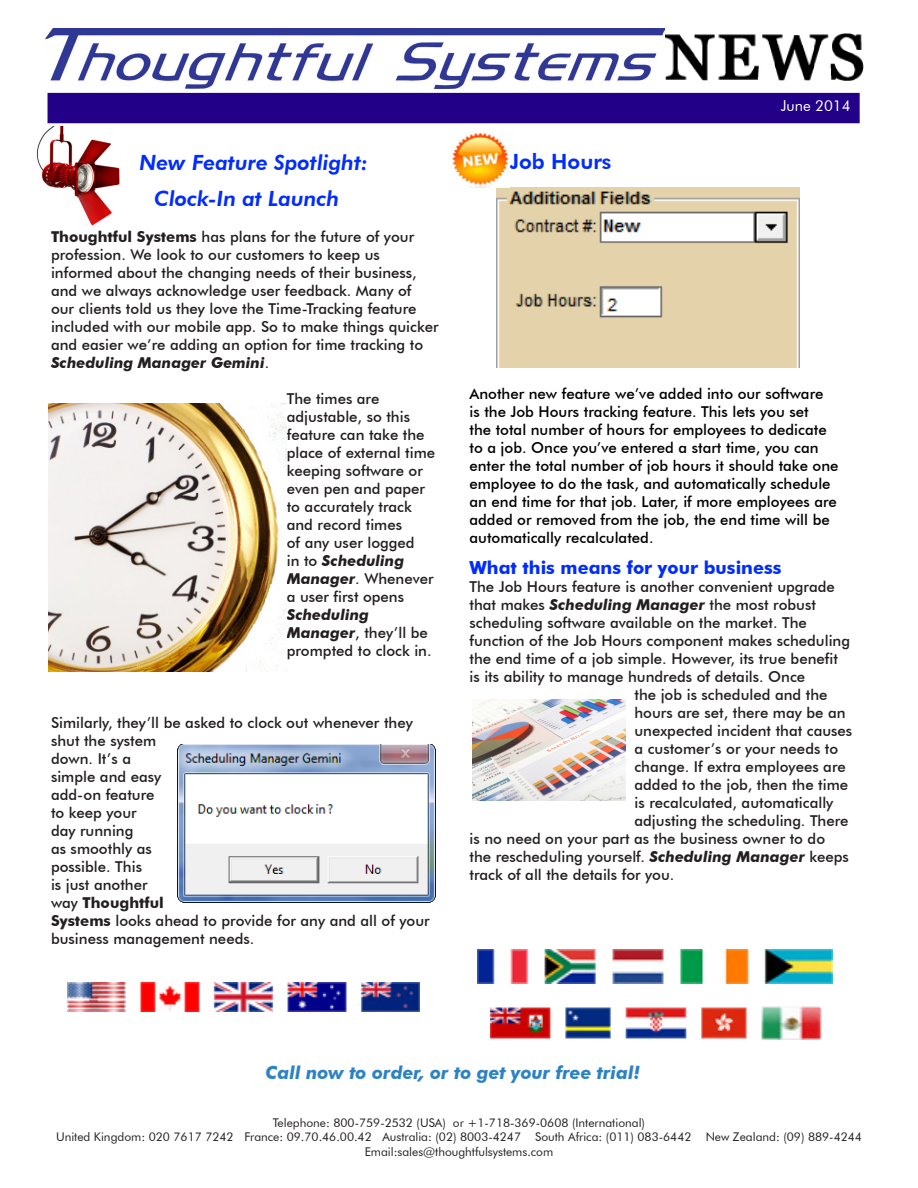
<style>
.page{position:relative;width:918px;height:1188px;background:#fff}
.page>*{position:absolute;margin:0;border:0;box-sizing:border-box;transform-origin:0 0}
.Main{font:italic 800 21px "Futura BT";color:#002cfe}
.Main-2{font:800 21px "Futura BT";color:#002cfe}
.t1{font:italic 700 18px "Futura BT";color:#2d82c4}
.Main-3{font:700 18px "Futura BT";color:#002cfe}
.Main-4{font:500 15px/18px "Futura BT";color:#231f20}
.Main-5{font:500 15px/18px "Futura BT";color:#000}
.main{font:15px "Futura BT";color:#fff}
.MainParaSpace{font:12px "Futura BT";color:#231f20}
.s1{font-weight:700}
.s2{font-weight:700;font-style:italic}
</style>
<div class="page">
<img style="left:666px;top:33px;width:198px;height:48px">
<img style="left:45px;top:28px;width:619px;height:61px">
<div style="left:48px;top:93px;width:812px;height:30px;background:#208"></div>
<img style="left:36px;top:126px;width:84px;height:100px">
<img style="left:496px;top:188px;width:304px;height:180px">
<img style="left:472px;top:699px;width:154px;height:102px">
<img style="left:177px;top:744px;width:259px;height:159px">
<img style="left:452px;top:134px;width:57px;height:54px">
<img style="left:48px;top:404px;width:239px;height:268px">
<img style="left:68px;top:982px;width:352px;height:30px">
<img style="left:477px;top:950px;width:355px;height:33px">
<img style="left:490px;top:1007px;width:332px;height:33px">
<p class="Main" style="left:139px;top:150px;width:230px">New Feature Spotlight:</p>
<p class="Main" style="left:154px;top:186px;width:187px">Clock-In at Launch</p>
<p class="Main-4" style="left:51px;top:228px;width:389px"><span class="s1">Thoughtful Systems</span> has plans for the future of your profession. We look to our customers to keep us informed about the changing needs of their business, and we always acknowledge user feedback. Many of<br>our clients told us they love the Time-Tracking feature included with our mobile app. So to make things quicker and easier we’re adding an option for time tracking to <span class="s2">Scheduling Manager Gemini</span>.</p>
<p class="Main-4" style="left:287px;top:390px;width:150px">The times are adjustable, so this feature can take the place of external time keeping software or even pen and paper to accurately track and record times<br>of any user logged<br>in to <span class="s2">Scheduling<br>Manager</span>. Whenever a user first opens<br><span class="s2">Scheduling<br>Manager</span>, they’ll be prompted to clock in.</p>
<p class="Main-4" style="left:51px;top:714px;width:380px">Similarly, they’ll be asked to clock out whenever they shut the system<br>down. It’s a<br>simple and easy<br>add-on feature<br>to keep your<br>day running<br>as smoothly as<br>possible. This<br>is just another<br>way <span class="s1">Thoughtful<br>Systems</span> looks ahead to provide for any and all of your business management needs.</p>
<p class="Main-2" style="left:510px;top:148px;width:103px">Job Hours</p>
<p class="main" style="left:781px;top:96px;width:71px">June 2014</p>
<p class="Main-5" style="left:470px;top:385px;width:371px">Another new feature we’ve added into our software<br>is the Job Hours tracking feature. This lets you set<br>the total number of hours for employees to dedicate to a job. Once you’ve entered a start time, you can enter the total number of job hours it should take one employee to do the task, and automatically schedule an end time for that job. Later, if more employees are added or removed from the job, the end time will be automatically recalculated.</p>
<p class="Main-3" style="left:470px;top:556px;width:313px">What this means for your business</p>
<p class="Main-4" style="left:470px;top:577px;width:367px">The Job Hours feature is another convenient upgrade</p>
<p class="Main-4" style="left:470px;top:595px;width:348px">that makes <span class="s2">Scheduling Manager</span> the most robust</p>
<p class="Main-4" style="left:470px;top:613px;width:339px">scheduling software available on the market. The</p>
<p class="Main-4" style="left:470px;top:631px;width:382px">function of the Job Hours component makes scheduling</p>
<p class="Main-4" style="left:470px;top:649px;width:370px">the end time of a job simple. However, its true benefit</p>
<p class="Main-4" style="left:470px;top:667px;width:337px">is its ability to manage hundreds of details. Once</p>
<p class="Main-4" style="left:634px;top:685px;width:195px">the job is scheduled and the</p>
<p class="Main-4" style="left:634px;top:703px;width:213px">hours are set, there may be an</p>
<p class="Main-4" style="left:634px;top:721px;width:219px">unexpected incident that causes</p>
<p class="Main-4" style="left:634px;top:739px;width:205px">a customer’s or your needs to</p>
<p class="Main-4" style="left:634px;top:757px;width:213px">change. If extra employees are</p>
<p class="Main-4" style="left:634px;top:775px;width:215px">added to the job, then the time</p>
<p class="Main-4" style="left:634px;top:793px;width:200px">is recalculated, automatically</p>
<p class="Main-4" style="left:634px;top:811px;width:216px">adjusting the scheduling. There</p>
<p class="Main-4" style="left:470px;top:829px;width:357px">is no need on your part as the business owner to do</p>
<p class="Main-4" style="left:470px;top:847px;width:381px">the rescheduling yourself. <span class="s2">Scheduling Manager</span> keeps</p>
<p class="Main-4" style="left:470px;top:865px;width:206px">track of all the details for you.</p>
<p class="t1" style="left:266px;top:1061px;width:376px">Call now to order, or to get your free trial!</p>
<p class="MainParaSpace" style="left:273px;top:1115px;width:374px">Telephone: 800-759-2532 (USA) or +1-718-369-0608 (International)</p>
<p class="MainParaSpace" style="left:56px;top:1130px;width:807px">United Kingdom: 020 7617 7242 France: 09.70.46.00.42 Australia: (02) 8003-4247 South Africa: (011) 083-6442 New Zealand: (09) 889-4244</p>
<p class="MainParaSpace" style="left:365px;top:1144px;width:190px">Email:sales@thoughtfulsystems.com</p>
</div>
